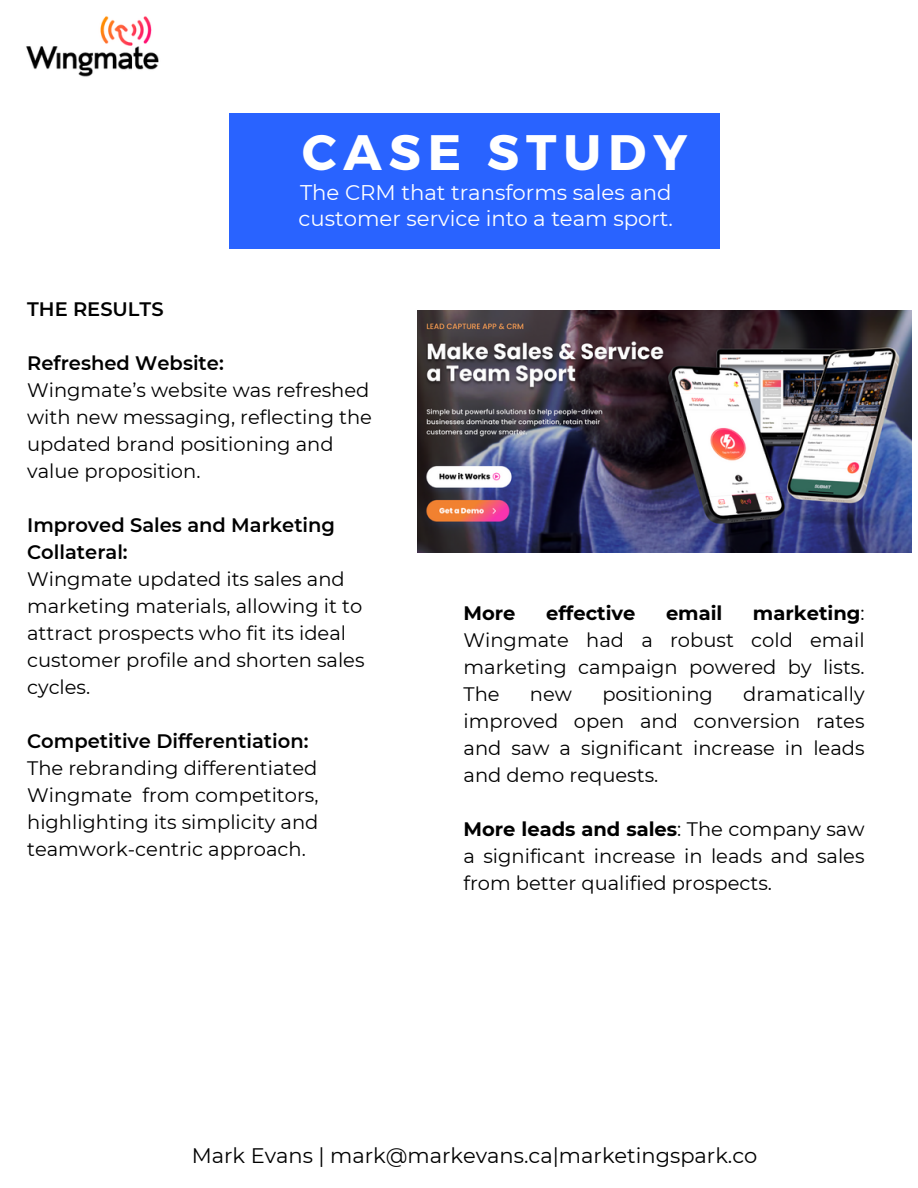
<style>
.page{position:relative;width:918px;height:1188px;background:#fff}
.page>*{position:absolute;margin:0;border:0;box-sizing:border-box;transform-origin:0 0}
.t1{font:700 49.8px "Montserrat";letter-spacing:.14em;color:#fff}
.t2{font:21.3px/25.8px "Montserrat";color:#fff}
.t3{font:21px "Montserrat";color:#000}
.t4{font:19.5px/27px "Montserrat";color:#000}
.t5{font:700 19.5px "Montserrat";color:#000}
.t6{font:600 19.5px "Montserrat";color:#000}
.s1{font-weight:600}
.s2{font-weight:700}
</style>
<div class="page">
<div style="left:230px;top:113px;width:490px;height:135px;background:#2963ff"></div>
<img style="left:26px;top:16px;width:133px;height:61px">
<img style="left:417px;top:310px;width:494px;height:242px">
<h4 class="t1" style="left:302px;top:120px;width:387px">CASE STUDY</h4>
<h3 class="t2" style="left:299px;top:180px;width:376px">The CRM that transforms sales and customer service into a team sport.</h3>
<h4 class="t6" style="left:27px;top:297px;width:138px">THE RESULTS</h4>
<h4 class="t4" style="left:27px;top:349px;width:346px"><span class="s1">Refreshed Website:<br></span>Wingmate’s website was refreshed with new messaging, reflecting the updated brand positioning and value proposition.</h4>
<h4 class="t4" style="left:27px;top:511px;width:339px"><span class="s1">Improved Sales and Marketing<br>Collateral:<br></span>Wingmate updated its sales and marketing materials, allowing it to attract prospects who fit its ideal customer profile and shorten sales cycles.</h4>
<p class="t4" style="left:27px;top:727px;width:293px"><span class="s1">Competitive Differentiation:<br></span>The rebranding differentiated<br>Wingmate from competitors, highlighting its simplicity and teamwork-centric approach.</p>
<p class="t4" style="left:464px;top:599px;width:403px;text-align:justify;text-indent:289px"><span class="s2">marketing</span>:<br>Wingmate had a robust cold email marketing campaign powered by lists.<br>The</p>
<p class="t5" style="left:464px;top:601px;width:54px">More</p>
<p class="t5" style="left:546px;top:601px;width:91px">effective</p>
<p class="t5" style="left:666px;top:601px;width:58px">email</p>
<p class="t4" style="left:464px;top:680px;width:403px;text-align:justify;text-indent:280px">dramatically improved open and conversion rates and saw a significant increase in leads and demo requests.</p>
<h4 class="t4" style="left:464px;top:815px;width:403px;text-align:justify"><span class="s2">More leads and sales</span>: The company saw a significant increase in leads and sales from better qualified prospects.</h4>
<p class="t4" style="left:530px;top:680px;width:44px">new</p>
<p class="t4" style="left:602px;top:680px;width:112px">positioning</p>
<p class="t3" style="left:192px;top:1143px;width:567px">Mark Evans | mark@markevans.ca|marketingspark.co</p>
</div>
